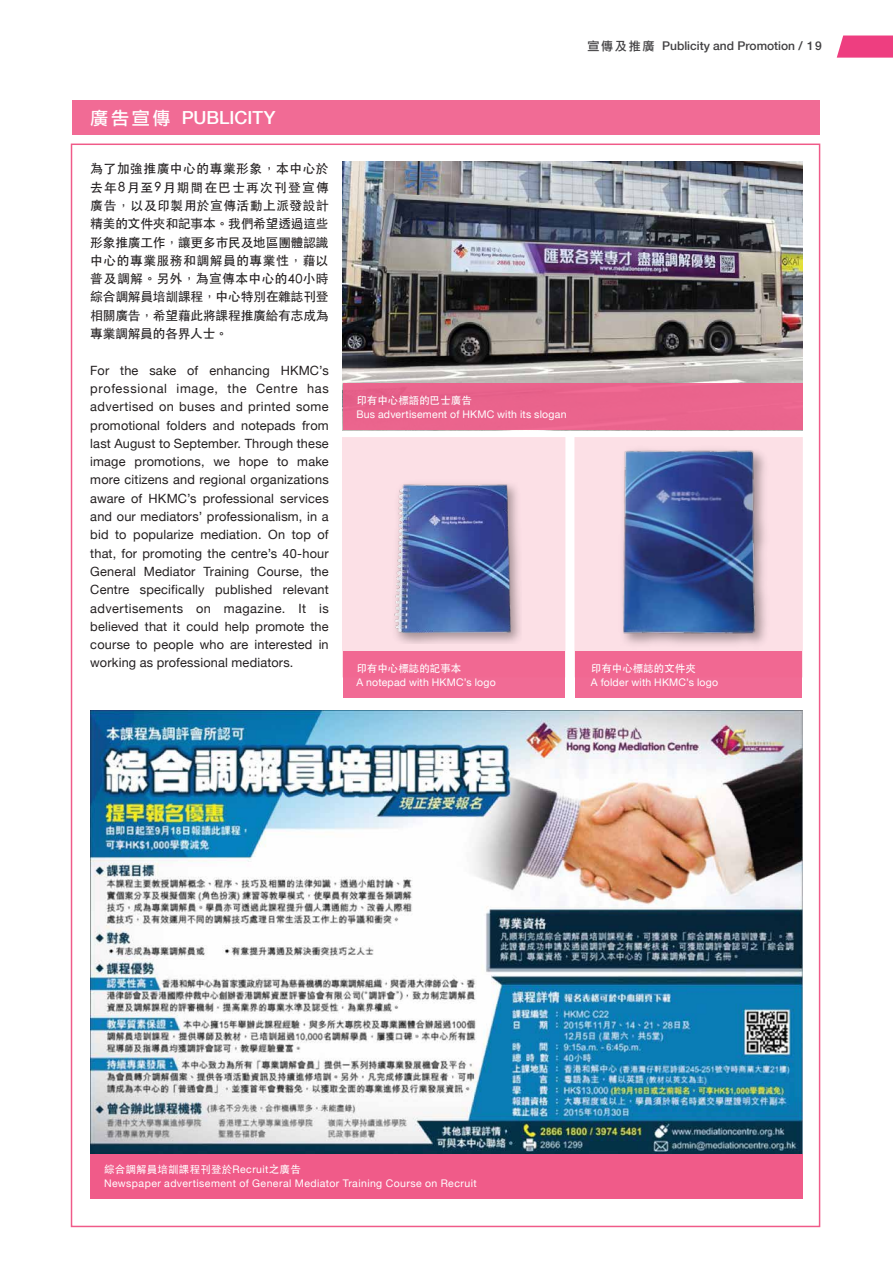
<style>
.page{position:relative;width:893px;height:1263px;background:#fff}
.page>*{position:absolute;margin:0;border:0;box-sizing:border-box;transform-origin:0 0}
.t1{font:500 18px "Helvetica Neue";color:#fff}
.t2{font:12.75px/18.3px "Helvetica Neue";letter-spacing:.015em;color:#231f20;text-align:justify}
.t3{font:500 12.75px/18.3px "ST Heiti TC";letter-spacing:-.015em;color:#231f20;text-align:justify}
.t4{font:500 12px "Helvetica Neue";color:#414042}
.t5{font:10.5px "Helvetica Neue";letter-spacing:.025em;color:#fff}
.t6{font:500 10.5px "ST Heiti TC";color:#fff}
.t7{font:500 10.5px "ST Heiti TC";letter-spacing:.02em;color:#fff}
.s1{font-family:"Li Gothic Med";font-weight:400}
.s2{font-family:"Helvetica Neue";font-weight:400}
</style>
<div class="page">
<div style="left:72px;top:100px;width:748px;height:35px;background:#f16b95"></div>
<div style="left:342px;top:437px;width:223px;height:240px;background:#fce0e6"></div>
<div style="left:574px;top:437px;width:229px;height:240px;background:#fce0e6"></div>
<img style="left:343px;top:162px;width:459px;height:222px">
<div style="left:343px;top:384px;width:459px;height:46px;background:#ea648d"></div>
<img style="left:90px;top:710px;width:712px;height:443px">
<div style="left:90px;top:1153px;width:712px;height:45px;background:#f05b89"></div>
<div style="left:343px;top:652px;width:222px;height:46px;background:#f16892"></div>
<div style="left:575px;top:652px;width:227px;height:46px;background:#f16892"></div>
<img style="left:394px;top:484px;width:126px;height:159px">
<img style="left:605px;top:430px;width:167px;height:222px">
<svg style="left:837px;top:36px;width:56px;height:22px"></svg>
<h1 class="t1" style="left:90px;top:103px;width:187px"><span class="s1">廣告宣傳</span> PUBLICITY</h1>
<p class="t3" style="left:90px;top:159px;width:240px">為了加強推廣中心的專業形象，本中心於去年8月至9月期間在巴士再次刊登宣傳廣告，以及印製用於宣傳活動上派發設計精美的文件夾和記事本。我們希望透過這些形象推廣工作，讓更多市民及地區團體認識中心的專業服務和調解員的專業性，藉以普及調解。另外，為宣傳本中心的40小時綜合調解員培訓課程，中心特別在雜誌刊登相關廣告，希望藉此將課程推廣給有志成為專業調解員的各界人士。</p>
<p class="t2" style="left:90px;top:360px;width:240px">For the sake of enhancing HKMC’s professional image, the Centre has advertised on buses and printed some promotional folders and notepads from last August to September. Through these image promotions, we hope to make more citizens and regional organizations aware of HKMC’s professional services and our mediators’ professionalism, in a bid to popularize mediation. On top of that, for promoting the centre’s 40-hour General Mediator Training Course, the Centre specifically published relevant advertisements on magazine. It is believed that it could help promote the course to people who are interested in working as professional mediators.</p>
<p class="t4" style="left:587px;top:36px;width:236px"><span class="s1">宣傳及推廣</span> Publicity and Promotion / 19</p>
<p class="t6" style="left:356px;top:394px;width:117px">印有中心標語的巴士廣告</p>
<p class="t5" style="left:356px;top:405px;width:212px">Bus advertisement of HKMC with its slogan</p>
<p class="t6" style="left:356px;top:662px;width:106px">印有中心標誌的記事本</p>
<p class="t5" style="left:356px;top:674px;width:141px">A notepad with HKMC’s logo</p>
<p class="t6" style="left:591px;top:662px;width:106px">印有中心標誌的文件夾</p>
<p class="t5" style="left:591px;top:674px;width:129px">A folder with HKMC’s logo</p>
<p class="t7" style="left:104px;top:1163px;width:198px">綜合調解員培訓課程刊登於<span class="s2">Recruit</span>之廣告</p>
<p class="t5" style="left:104px;top:1174px;width:374px">Newspaper advertisement of General Mediator Training Course on Recruit</p>
</div>
